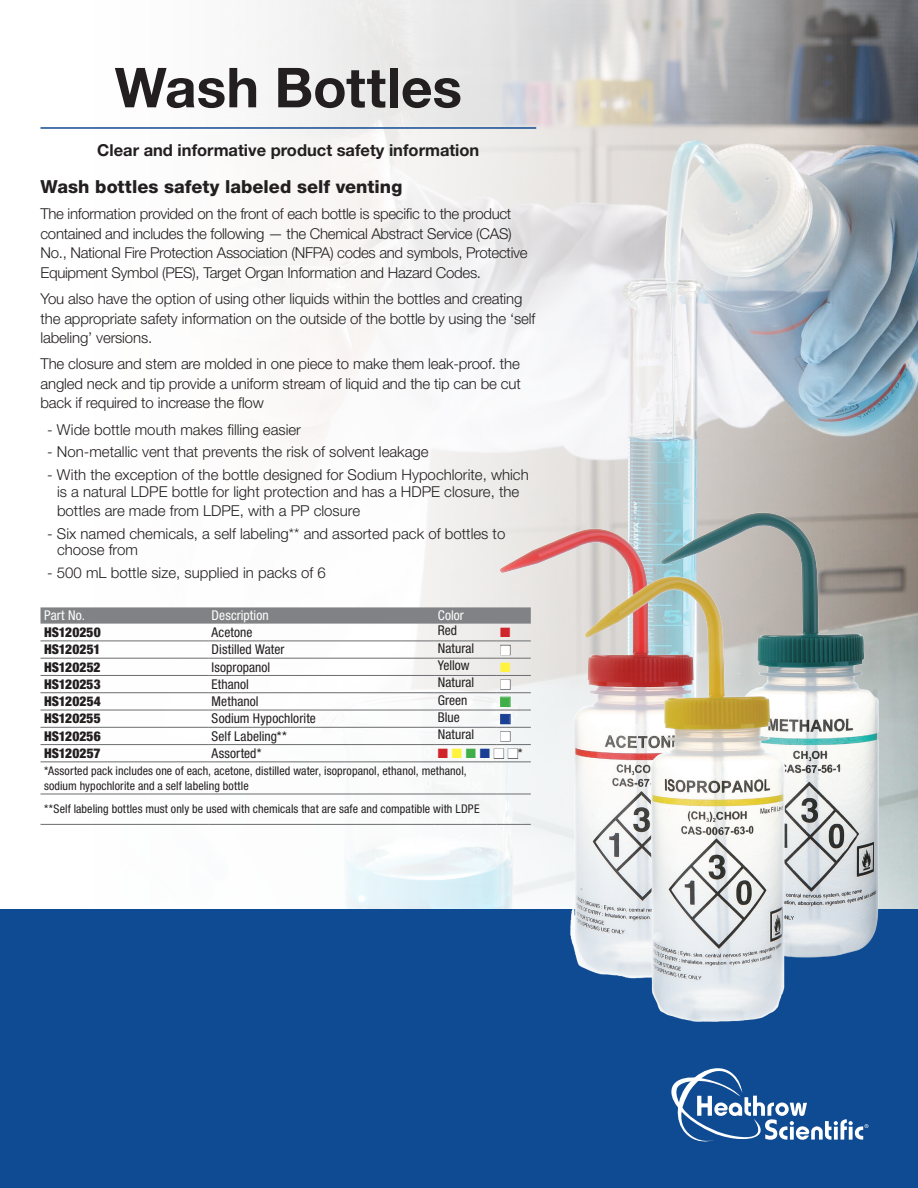
<style>
.page{position:relative;width:918px;height:1188px;background:#fff}
.page>*{position:absolute;margin:0;border:0;box-sizing:border-box;transform-origin:0 0}
.t1{font:700 55.2px "Helvetica Neue LT Std";color:#231f20}
.Product_Name{font:800 18px "Helvetica Neue LT Std";color:#231f20}
.product_tag{font:700 16.5px "Helvetica Neue LT Std";color:#231f20}
._2015_descriptions{font:300 15px/19.5px "Helvetica Neue LT Std";letter-spacing:-.02em;color:#231f20}
._2015_bullets{font:300 15px/16.5px "Helvetica Neue LT Std";color:#231f20;text-align:center}
._2015_table_body{font:condensed 13.5px "Helvetica Neue LT Std";letter-spacing:.005em;color:#231f20}
._2015_table_body-2{font:900 condensed 13.5px "Helvetica Neue LT Std";letter-spacing:.005em;color:#231f20}
._2015_table_product{font:condensed 13.5px "Helvetica Neue LT Std";letter-spacing:.01em;color:#fff}
._2015_table_body-3{font:13.5px "Zapf Dingbats ITC";color:#fff}
._2015_table_body-4{font:13.5px "Zapf Dingbats ITC";color:#d1232a}
._2015_table_body-5{font:13.5px "Zapf Dingbats ITC";color:#fff33c}
._2015_table_body-6{font:13.5px "Zapf Dingbats ITC";color:#40ae49}
._2015_table_body-7{font:13.5px "Zapf Dingbats ITC";color:#1b3f94}
._2015_table_body-8{font:condensed 12px/15px "Helvetica Neue LT Std";letter-spacing:.01em;color:#231f20}
.s1{color:#d1232a}
.s2{color:#fff33c}
.s3{color:#40ae49}
.s4{color:#1b3f94}
.s5{color:#fff}
</style>
<div class="page">
<img style="left:94px;top:0;width:824px;height:909px">
<div style="left:0;top:909px;width:918px;height:279px;background:#0f4b92"></div>
<img style="left:638px;top:498px;width:241px;height:460px">
<svg style="left:40px;top:607px;width:450px;height:17px"></svg>
<hr style="left:40px;top:641px;width:168px;height:1px;background:#6c6d70">
<hr style="left:208px;top:641px;width:226px;height:1px;background:#6c6d70">
<hr style="left:434px;top:641px;width:63px;height:1px;background:#6c6d70">
<hr style="left:40px;top:658px;width:168px;height:1px;background:#6c6d70">
<hr style="left:208px;top:658px;width:226px;height:1px;background:#6c6d70">
<hr style="left:434px;top:658px;width:63px;height:1px;background:#6c6d70">
<hr style="left:40px;top:675px;width:168px;height:1px;background:#6c6d70">
<hr style="left:208px;top:675px;width:226px;height:1px;background:#6c6d70">
<hr style="left:434px;top:675px;width:63px;height:1px;background:#6c6d70">
<hr style="left:40px;top:692px;width:168px;height:1px;background:#6c6d70">
<hr style="left:208px;top:692px;width:226px;height:1px;background:#6c6d70">
<hr style="left:434px;top:692px;width:63px;height:1px;background:#6c6d70">
<hr style="left:40px;top:710px;width:168px;height:1px;background:#6c6d70">
<hr style="left:208px;top:710px;width:226px;height:1px;background:#6c6d70">
<hr style="left:434px;top:710px;width:63px;height:1px;background:#6c6d70">
<hr style="left:40px;top:727px;width:168px;height:1px;background:#6c6d70">
<hr style="left:208px;top:727px;width:226px;height:1px;background:#6c6d70">
<hr style="left:434px;top:727px;width:63px;height:1px;background:#6c6d70">
<hr style="left:40px;top:762px;width:168px;height:1px;background:#6c6d70">
<hr style="left:208px;top:762px;width:226px;height:1px;background:#6c6d70">
<hr style="left:40px;top:794px;width:168px;height:1px;background:#6c6d70">
<hr style="left:208px;top:794px;width:226px;height:1px;background:#6c6d70">
<hr style="left:434px;top:794px;width:63px;height:1px;background:#6c6d70">
<hr style="left:40px;top:824px;width:168px;height:1px;background:#6c6d70">
<hr style="left:208px;top:824px;width:226px;height:1px;background:#6c6d70">
<hr style="left:434px;top:824px;width:63px;height:1px;background:#6c6d70">
<hr style="left:434px;top:762px;width:63px;height:1px;background:#6c6d70">
<hr style="left:40px;top:744px;width:168px;height:1px;background:#6c6d70">
<hr style="left:208px;top:744px;width:226px;height:1px;background:#6c6d70">
<hr style="left:434px;top:744px;width:63px;height:1px;background:#6c6d70">
<img style="left:490px;top:515px;width:240px;height:394px">
<img style="left:566px;top:563px;width:240px;height:459px">
<svg style="left:671px;top:1068px;width:198px;height:74px"></svg>
<hr style="left:40px;top:127px;width:496px;height:2px;background:#0f4b92">
<p class="t1" style="left:115px;top:54px;width:349px">Wash Bottles</p>
<p class="product_tag" style="left:97px;top:139px;width:384px">Clear and informative product safety information</p>
<p class="Product_Name" style="left:40px;top:176px;width:363px">Wash bottles safety labeled self venting</p>
<p class="_2015_descriptions" style="left:40px;top:204px;width:489px">The information provided on the front of each bottle is specific to the product contained and includes the following — the Chemical Abstract Service (CAS)<br>No., National Fire Protection Association (NFPA) codes and symbols, Protective Equipment Symbol (PES), Target Organ Information and Hazard Codes.</p>
<p class="_2015_descriptions" style="left:40px;top:289px;width:496px">You also have the option of using other liquids within the bottles and creating the appropriate safety information on the outside of the bottle by using the ‘self labeling’ versions.</p>
<p class="_2015_descriptions" style="left:40px;top:354px;width:482px;text-align:justify">The closure and stem are molded in one piece to make them leak-proof. the angled neck and tip provide a uniform stream of liquid and the tip can be cut back if required to increase the flow</p>
<p class="_2015_bullets" style="left:47px;top:421px;width:255px">- Wide bottle mouth makes filling easier</p>
<p class="_2015_bullets" style="left:47px;top:443px;width:383px">- Non-metallic vent that prevents the risk of solvent leakage</p>
<p class="_2015_bullets" style="left:47px;top:466px;width:483px">- With the exception of the bottle designed for Sodium Hypochlorite, which is a natural LDPE bottle for light protection and has a HDPE closure, the</p>
<p class="_2015_bullets" style="left:57px;top:502px;width:305px">bottles are made from LDPE, with a PP closure</p>
<p class="_2015_bullets" style="left:47px;top:525px;width:460px">- Six named chemicals, a self labeling** and assorted pack of bottles to</p>
<p class="_2015_bullets" style="left:57px;top:541px;width:82px">choose from</p>
<p class="_2015_bullets" style="left:47px;top:564px;width:280px">- 500 mL bottle size, supplied in packs of 6</p>
<p class="_2015_table_product" style="left:44px;top:608px;width:42px">Part No.</p>
<p class="_2015_table_product" style="left:212px;top:608px;width:59px">Description</p>
<p class="_2015_table_product" style="left:438px;top:608px;width:28px">Color</p>
<p class="_2015_table_body-2" style="left:44px;top:624px;width:58px">HS120250</p>
<p class="_2015_table_body" style="left:212px;top:624px;width:42px">Acetone</p>
<p class="_2015_table_body" style="left:438px;top:623px;width:21px">Red</p>
<p class="_2015_table_body-4" style="left:500px;top:626px;width:12px">■</p>
<p class="_2015_table_body-2" style="left:44px;top:641px;width:58px">HS120251</p>
<p class="_2015_table_body" style="left:212px;top:642px;width:74px">Distilled Water</p>
<p class="_2015_table_body" style="left:438px;top:640px;width:38px">Natural</p>
<p class="_2015_table_body-3" style="left:500px;top:644px;width:12px">■</p>
<p class="_2015_table_body-2" style="left:44px;top:659px;width:58px">HS120252</p>
<p class="_2015_table_body" style="left:212px;top:659px;width:60px">Isopropanol</p>
<p class="_2015_table_body" style="left:438px;top:658px;width:34px">Yellow</p>
<p class="_2015_table_body-5" style="left:500px;top:661px;width:12px">■</p>
<p class="_2015_table_body-2" style="left:44px;top:676px;width:58px">HS120253</p>
<p class="_2015_table_body" style="left:212px;top:676px;width:39px">Ethanol</p>
<p class="_2015_table_body" style="left:438px;top:675px;width:38px">Natural</p>
<p class="_2015_table_body-3" style="left:500px;top:678px;width:12px">■</p>
<p class="_2015_table_body-2" style="left:44px;top:693px;width:58px">HS120254</p>
<p class="_2015_table_body" style="left:212px;top:694px;width:48px">Methanol</p>
<p class="_2015_table_body" style="left:438px;top:692px;width:31px">Green</p>
<p class="_2015_table_body-6" style="left:500px;top:696px;width:12px">■</p>
<p class="_2015_table_body-2" style="left:44px;top:710px;width:58px">HS120255</p>
<p class="_2015_table_body" style="left:212px;top:711px;width:106px">Sodium Hypochlorite</p>
<p class="_2015_table_body" style="left:438px;top:709px;width:24px">Blue</p>
<p class="_2015_table_body-7" style="left:500px;top:713px;width:12px">■</p>
<p class="_2015_table_body-2" style="left:44px;top:728px;width:58px">HS120256</p>
<p class="_2015_table_body" style="left:212px;top:728px;width:77px">Self Labeling**</p>
<p class="_2015_table_body" style="left:438px;top:727px;width:38px">Natural</p>
<p class="_2015_table_body-3" style="left:500px;top:730px;width:12px">■</p>
<p class="_2015_table_body-2" style="left:44px;top:745px;width:58px">HS120257</p>
<p class="_2015_table_body" style="left:212px;top:745px;width:51px">Assorted*</p>
<p class="_2015_table_body" style="left:438px;top:746px;width:86px"><span class="s1">■</span><span class="s2">■</span> <span class="s3">■</span> <span class="s4">■</span><span class="s5">■</span> <span class="s5">■</span>*</p>
<p class="_2015_table_body-8" style="left:44px;top:763px;width:424px">*Assorted pack includes one of each, acetone, distilled water, isopropanol, ethanol, methanol, sodium hypochlorite and a self labeling bottle</p>
<p class="_2015_table_body-8" style="left:44px;top:802px;width:437px">**Self labeling bottles must only be used with chemicals that are safe and compatible with LDPE</p>
</div>
